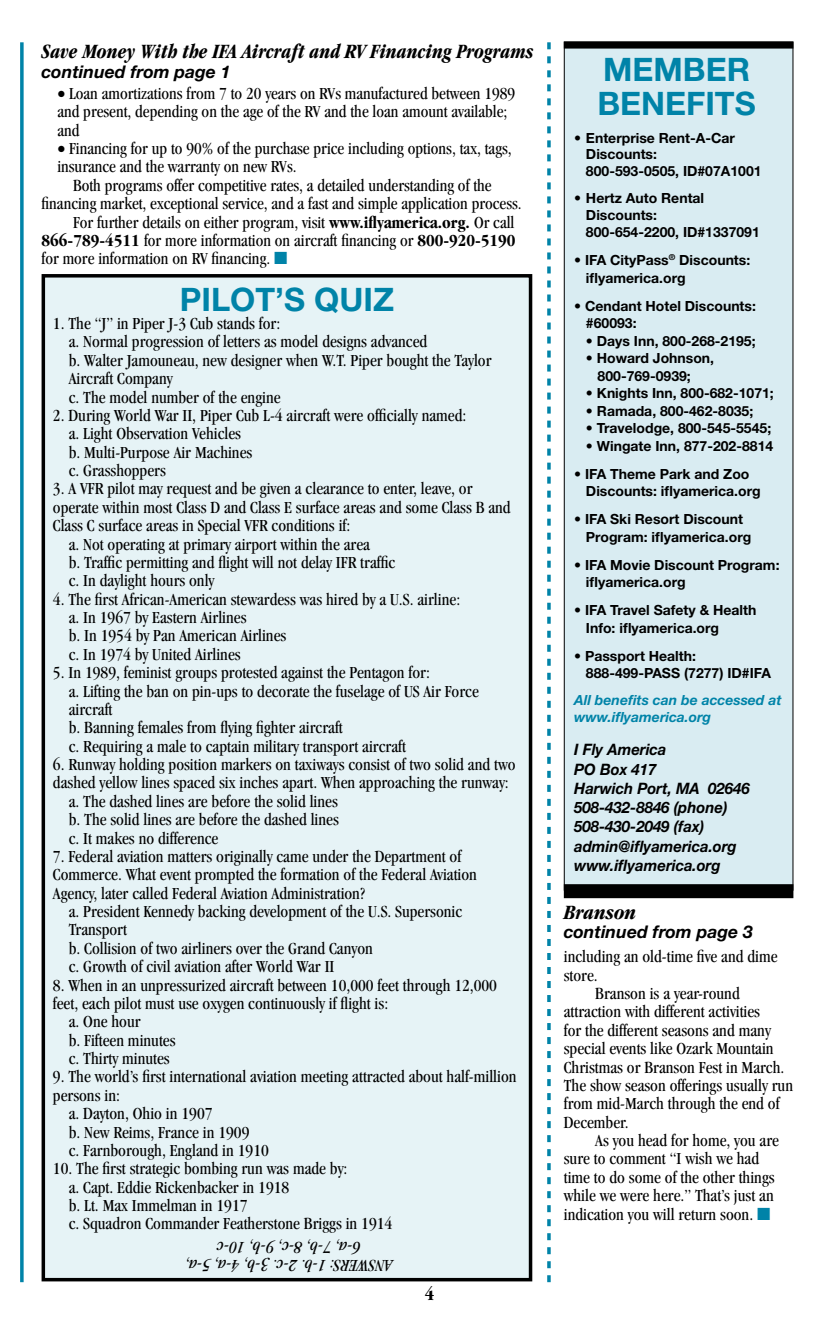
<style>
.page{position:relative;width:835px;height:1323px;background:#fff}
.page>*{position:absolute;margin:0;border:0;box-sizing:border-box;transform-origin:0 0}
.t1{font:700 32.38px/33.8px "Helvetica Neue";color:#0083a8}
.t2{font:italic 700 condensed 21px "Garamond";color:#000;scale:.94 1}
.t3{font:italic 700 condensed 21px "Garamond";color:#000}
.t4{font:700 condensed 19.25px "Garamond";color:#000}
.t5{font:condensed 17.5px/18.4px "Garamond";color:#000}
.t6{font:italic condensed 17.5px/18.4px "Garamond";color:#000;text-align:center}
.t7{font:italic 700 17.5px "Helvetica Neue";color:#000}
.t8{font:italic 700 15.75px/19.2px "Helvetica Neue";color:#000;scale:.95 1}
.t9{font:700 14px/17.5px "Helvetica Neue";color:#000}
.t10{font:italic 700 14px/16.8px "Helvetica Neue";color:#0083a8}
.s1{font-weight:700}
.s2{color:#0083a8}
</style>
<div class="page">
<div style="left:564px;top:42px;width:229px;height:848px;background:#d9ecf2"></div>
<div style="left:564px;top:42px;width:229px;height:7px;background:#000"></div>
<div style="left:564px;top:884px;width:229px;height:14px;background:#000"></div>
<div style="left:43px;top:276px;width:487px;height:1004px;background:#e6f3f6"></div>
<div style="left:42px;top:274px;width:490px;height:1007px;border:4px solid #000"></div>
<svg style="left:20px;top:42px;width:4px;height:1240px;background:#1f92b2"></svg>
<svg style="left:547px;top:42px;width:4px;height:1240px"></svg>
<p class="t2" style="left:42px;top:40px;width:525px">Save Money With the IFA Aircraft and RV Financing Programs</p>
<p class="t7" style="left:42px;top:61px;width:190px">continued from page 1</p>
<p class="t5" style="left:57px;top:84px;width:459px">• Loan amortizations from 7 to 20 years on RVs manufactured between 1989 and present, depending on the age of the RV and the loan amount available; and</p>
<p class="t5" style="left:57px;top:139px;width:456px">• Financing for up to 90% of the purchase price including options, tax, tags, insurance and the warranty on new RVs.</p>
<p class="t5" style="left:73px;top:176px;width:420px">Both programs offer competitive rates, a detailed understanding of the</p>
<p class="t5" style="left:42px;top:194px;width:482px">financing market, exceptional service, and a fast and simple application process.</p>
<p class="t5" style="left:73px;top:213px;width:443px">For further details on either program, visit <span class="s1">www.iflyamerica.org.</span> Or call</p>
<p class="t5" style="left:42px;top:231px;width:475px"><span class="s1">866-789-4511</span> for more information on aircraft financing or <span class="s1">800-920-5190</span></p>
<p class="t5" style="left:42px;top:249px;width:247px">for more information on RV financing. <span class="s2">■</span></p>
<h1 class="t1" style="left:180px;top:282px;width:211px">Pilot’s Quiz</h1>
<p class="t5" style="left:69px;top:314px;width:424px;text-indent:-16px">1. The “J” in Piper J-3 Cub stands for:<br>a. Normal progression of letters as model designs advanced<br>b. Walter Jamouneau, new designer when W.T. Piper bought the Taylor Aircraft Company<br>c. The model number of the engine</p>
<p class="t5" style="left:69px;top:406px;width:399px;text-indent:-16px">2. During World War II, Piper Cub L-4 aircraft were officially named: a. Light Observation Vehicles<br>b. Multi-Purpose Air Machines<br>c. Grasshoppers</p>
<p class="t5" style="left:53px;top:480px;width:421px">3. A VFR pilot may request and be given a clearance to enter, leave, or</p>
<p class="t5" style="left:53px;top:498px;width:459px">operate within most Class D and Class E surface areas and some Class B and</p>
<p class="t5" style="left:53px;top:516px;width:299px">Class C surface areas in Special VFR conditions if:</p>
<p class="t5" style="left:69px;top:535px;width:303px">a. Not operating at primary airport within the area</p>
<p class="t5" style="left:69px;top:553px;width:328px">b. Traffic permitting and flight will not delay IFR traffic</p>
<p class="t5" style="left:69px;top:571px;width:147px">c. In daylight hours only</p>
<p class="t5" style="left:69px;top:590px;width:393px;text-indent:-16px">4. The first African-American stewardess was hired by a U.S. airline: a. In 1967 by Eastern Airlines<br>b. In 1954 by Pan American Airlines<br>c. In 1974 by United Airlines</p>
<p class="t5" style="left:69px;top:663px;width:412px;text-indent:-16px">5. In 1989, feminist groups protested against the Pentagon for:<br>a. Lifting the ban on pin-ups to decorate the fuselage of US Air Force aircraft<br>b. Banning females from flying fighter aircraft<br>c. Requiring a male to captain military transport aircraft</p>
<p class="t5" style="left:53px;top:755px;width:464px">6. Runway holding position markers on taxiways consist of two solid and two</p>
<p class="t5" style="left:53px;top:774px;width:457px">dashed yellow lines spaced six inches apart. When approaching the runway:</p>
<p class="t5" style="left:69px;top:792px;width:271px">a. The dashed lines are before the solid lines</p>
<p class="t5" style="left:69px;top:810px;width:272px">b. The solid lines are before the dashed lines</p>
<p class="t5" style="left:69px;top:829px;width:151px">c. It makes no difference</p>
<p class="t5" style="left:53px;top:847px;width:425px">7. Federal aviation matters originally came under the Department of<br>Commerce. What event prompted the formation of the Federal Aviation<br>Agency, later called Federal Aviation Administration?</p>
<p class="t5" style="left:69px;top:902px;width:395px">a. President Kennedy backing development of the U.S. Supersonic Transport<br>b. Collision of two airliners over the Grand Canyon<br>c. Growth of civil aviation after World War II</p>
<p class="t5" style="left:53px;top:976px;width:446px">8. When in an unpressurized aircraft between 10,000 feet through 12,000</p>
<p class="t5" style="left:53px;top:994px;width:337px">feet, each pilot must use oxygen continuously if flight is:</p>
<p class="t5" style="left:69px;top:1012px;width:73px">a. One hour</p>
<p class="t5" style="left:69px;top:1031px;width:108px">b. Fifteen minutes</p>
<p class="t5" style="left:69px;top:1049px;width:103px">c. Thirty minutes</p>
<p class="t5" style="left:53px;top:1068px;width:465px">9. The world’s first international aviation meeting attracted about half-million</p>
<p class="t5" style="left:53px;top:1086px;width:69px">persons in:</p>
<p class="t5" style="left:69px;top:1104px;width:145px">a. Dayton, Ohio in 1907</p>
<p class="t5" style="left:69px;top:1123px;width:182px">b. New Reims, France in 1909</p>
<p class="t5" style="left:69px;top:1141px;width:202px">c. Farnborough, England in 1910</p>
<p class="t5" style="left:69px;top:1159px;width:325px;text-indent:-16px">10. The first strategic bombing run was made by:<br>a. Capt. Eddie Rickenbacker in 1918<br>b. Lt. Max Immelman in 1917<br>c. Squadron Commander Featherstone Briggs in 1914</p>
<p class="t6" style="left:392px;top:1275px;width:208px;rotate:-180deg">ANSWERS: 1-b. 2-c. 3-b, 4-a, 5-a,<br>6-a, 7-b, 8-c, 9-b, 10-c</p>
<p class="t4" style="left:425px;top:1283px;width:11px">4</p>
<h1 class="t1" style="left:597px;top:52px;width:160px">Member<br>Benefits</h1>
<p class="t9" style="left:586px;top:129px;width:177px;line-height:16.6px;text-indent:-12px">• Enterprise Rent-A-Car<br>Discounts:<br>800-593-0505, ID#07A1001</p>
<p class="t9" style="left:586px;top:189px;width:175px;text-indent:-12px">• Hertz Auto Rental<br>Discounts:<br>800-654-2200, ID#1337091</p>
<p class="t9" style="left:586px;top:251px;width:166px;text-indent:-12px">• IFA CityPass<sup>®</sup> Discounts: iflyamerica.org</p>
<p class="t9" style="left:586px;top:297px;width:171px;text-indent:-12px">• Cendant Hotel Discounts: #60093:</p>
<p class="t9" style="left:586px;top:332px;width:171px">• Days Inn, 800-268-2195;</p>
<p class="t9" style="left:597px;top:349px;width:118px;text-indent:-12px">• Howard Johnson,<br>800-769-0939;</p>
<p class="t9" style="left:586px;top:384px;width:189px">• Knights Inn, 800-682-1071;</p>
<p class="t9" style="left:586px;top:402px;width:169px">• Ramada, 800-462-8035;</p>
<p class="t9" style="left:586px;top:419px;width:187px">• Travelodge, 800-545-5545;</p>
<p class="t9" style="left:586px;top:437px;width:189px">• Wingate Inn, 877-202-8814</p>
<p class="t9" style="left:586px;top:465px;width:176px;text-indent:-12px">• IFA Theme Park and Zoo<br>Discounts: iflyamerica.org</p>
<p class="t9" style="left:586px;top:510px;width:167px;text-indent:-12px">• IFA Ski Resort Discount<br>Program: iflyamerica.org</p>
<p class="t9" style="left:586px;top:556px;width:195px;text-indent:-12px">• IFA Movie Discount Program: iflyamerica.org</p>
<p class="t9" style="left:586px;top:601px;width:172px;text-indent:-12px">• IFA Travel Safety &amp; Health<br>Info: iflyamerica.org</p>
<p class="t9" style="left:586px;top:647px;width:186px;text-indent:-12px">• Passport Health:<br>888-499-PASS (7277) ID#IFA</p>
<p class="t10" style="left:574px;top:692px;width:209px">All benefits can be accessed at www.iflyamerica.org</p>
<p class="t8" style="left:574px;top:740px;width:186px">I Fly America<br>PO Box 417<br>Harwich Port, MA 02646<br>508-432-8846 (phone)<br>508-430-2049 (fax) admin@iflyamerica.org www.iflyamerica.org</p>
<p class="t3" style="left:564px;top:900px;width:74px">Branson</p>
<p class="t7" style="left:564px;top:921px;width:190px">continued from page 3</p>
<p class="t5" style="left:564px;top:947px;width:215px">including an old-time five and dime</p>
<p class="t5" style="left:564px;top:966px;width:36px">store.</p>
<p class="t5" style="left:595px;top:984px;width:146px">Branson is a year-round</p>
<p class="t5" style="left:564px;top:1003px;width:198px">attraction with different activities</p>
<p class="t5" style="left:564px;top:1021px;width:208px">for the different seasons and many</p>
<p class="t5" style="left:564px;top:1039px;width:211px">special events like Ozark Mountain</p>
<p class="t5" style="left:564px;top:1058px;width:222px">Christmas or Branson Fest in March.</p>
<p class="t5" style="left:564px;top:1076px;width:231px">The show season offerings usually run</p>
<p class="t5" style="left:564px;top:1094px;width:217px">from mid-March through the end of</p>
<p class="t5" style="left:564px;top:1113px;width:66px">December.</p>
<p class="t5" style="left:595px;top:1131px;width:185px">As you head for home, you are</p>
<p class="t5" style="left:564px;top:1150px;width:197px">sure to comment “I wish we had</p>
<p class="t5" style="left:564px;top:1168px;width:212px">time to do some of the other things</p>
<p class="t5" style="left:564px;top:1186px;width:211px">while we were here.” That’s just an</p>
<p class="t5" style="left:564px;top:1205px;width:208px">indication you will return soon. <span class="s2">■</span></p>
</div>
